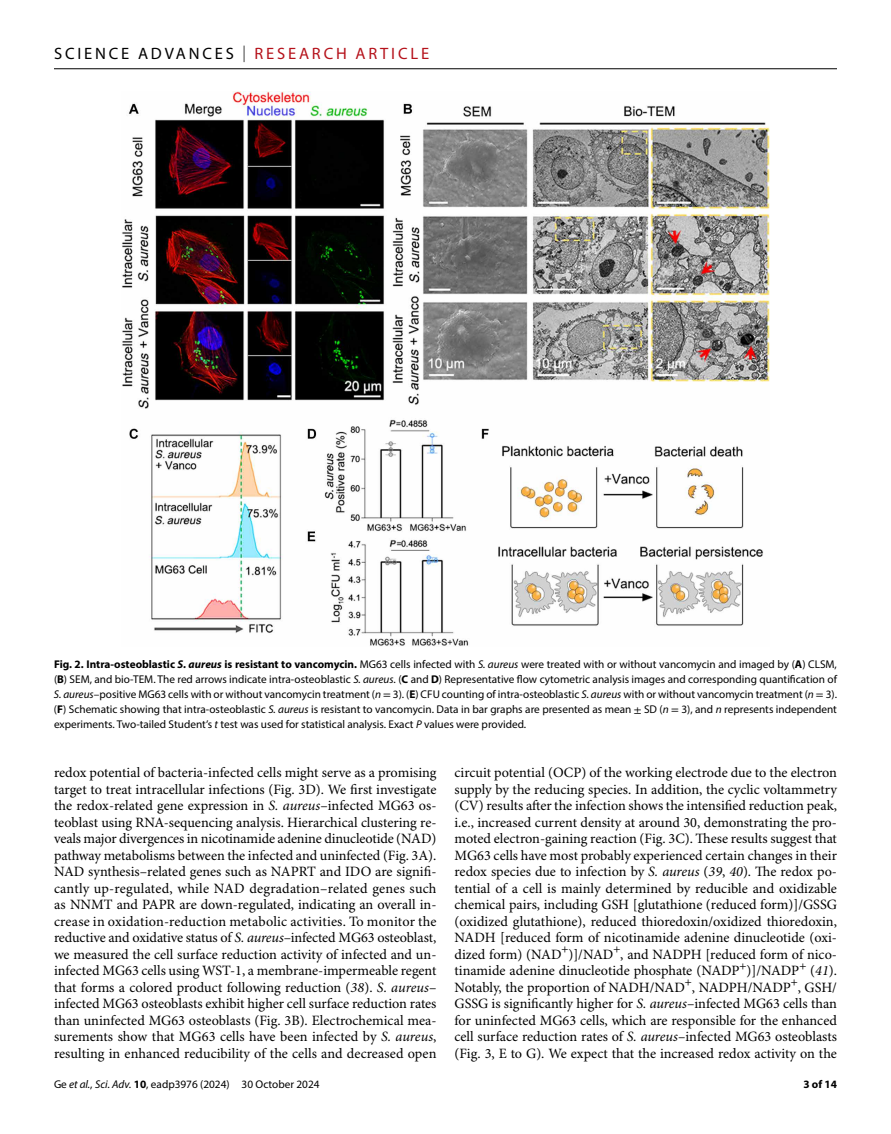
<style>
.page{position:relative;width:891px;height:1134px;background:#fff}
.page>*{position:absolute;margin:0;border:0;box-sizing:border-box;transform-origin:0 0}
.t1{font:16.5px "Myriad Pro";letter-spacing:.17em;color:#000}
.t2{font:14.25px/16.5px "Minion Pro";color:#000;text-align:justify}
.t3{font:11.25px/15px "Myriad Pro";color:#000;text-align:justify}
.t4{font:700 11.25px "Myriad Pro";color:#000}
.s1{font-weight:300}
.s2{color:#b5121b}
.s3{font-weight:700}
.s4{font-weight:700;font-style:italic}
.s5{font-style:italic}
.s6{font-family:"STIX"}
</style>
<div class="page">
<hr style="left:54px;top:68px;width:783px;height:1px;background:#000">
<img style="left:122px;top:91px;width:648px;height:555px">
<p class="t1" style="left:54px;top:44px;width:376px">Science Adva nces <span class="s1">|</span> <span class="s2">Resear ch Ar ticle</span></p>
<p class="t3" style="left:54px;top:656px;width:785px"><span class="s3">Fig. 2. Intra-osteoblastic</span> <span class="s4">S. aureus</span> <span class="s3">is resistant to vancomycin.</span> MG63 cells infected with <span class="s5">S. aureus</span> were treated with or without vancomycin and imaged by (<span class="s3">A</span>) CLSM, (<span class="s3">B</span>) SEM, and bio--TEM. The red arrows indicate intra-osteoblastic <span class="s5">S. aureus</span>. (<span class="s3">C</span> and <span class="s3">D</span>) Representative flow cytometric analysis images and corresponding quantification of <span class="s5">S. aureus</span>–positive MG63 cells with or without vancomycin treatment (<span class="s5">n</span> <span class="s6">=</span> 3). (<span class="s3">E</span>) CFU counting of intra-osteoblastic <span class="s5">S. aureus</span> with or without vancomycin treatment (<span class="s5">n</span> <span class="s6">=</span> 3). (<span class="s3">F</span>) Schematic showing that intra-osteoblastic <span class="s5">S. aureus</span> is resistant to vancomycin. Data in bar graphs are presented as mean <span class="s6">±</span> SD (<span class="s5">n</span> <span class="s6">=</span> 3), and <span class="s5">n</span> represents independent experiments. Two-tailed Student’s <span class="s5">t</span> test was used for statistical analysis. Exact <span class="s5">P</span> values were provided.</p>
<p class="t2" style="left:54px;top:765px;width:384px">redox potential of bacteria-infected cells might serve as a promising target to treat intracellular infections (Fig. 3D). We first investigate the redox-related gene expression in <span class="s5">S. aureus</span>–infected MG63 os&shy;teoblast using RNA-sequencing analysis. Hierarchical clustering re&shy;veals major divergences in nicotinamide adenine dinucleotide (NAD) pathway metabolisms between the infected and uninfected (Fig. 3A).<br>NAD synthesis–related genes such as NAPRT and IDO are signifi&shy;cantly up-regulated, while NAD degradation–related genes such as NNMT and PAPR are down-regulated, indicating an overall in&shy;crease in oxidation-reduction metabolic activities. To monitor the reductive and oxidative status of <span class="s5">S. aureus</span>–infected MG63 osteoblast, we measured the cell surface reduction activity of infected and un&shy;infected MG63 cells using WST-1, a membrane-impermeable regent that forms a colored product following reduction (<span class="s5">38</span>). <span class="s5">S. aureus</span>– infected MG63 osteoblasts exhibit higher cell surface reduction rates than uninfected MG63 osteoblasts (Fig. 3B). Electrochemical mea&shy;surements show that MG63 cells have been infected by <span class="s5">S. aureus</span>, resulting in enhanced reducibility of the cells and decreased open</p>
<p class="t2" style="left:454px;top:765px;width:384px">circuit potential (OCP) of the working electrode due to the electron supply by the reducing species. In addition, the cyclic voltammetry (CV) results after the infection shows the intensified reduction peak, i.e., increased current density at around 30, demonstrating the pro&shy;moted electron-gaining reaction (Fig. 3C). These results suggest that MG63 cells have most probably experienced certain changes in their redox species due to infection by <span class="s5">S. aureus</span> (<span class="s5">39</span>, <span class="s5">40</span>). The redox po&shy;tential of a cell is mainly determined by reducible and oxidizable chemical pairs, including GSH [glutathione (reduced form)]/GSSG (oxidized glutathione), reduced thioredoxin/oxidized thioredoxin, NADH [reduced form of nicotinamide adenine dinucleotide (oxi&shy;dized form) (NAD<sup>+</sup>)]/NAD<sup>+</sup>, and NADPH [reduced form of nico&shy;tinamide adenine dinucleotide phosphate (NADP<sup>+</sup>)]/NADP<sup>+</sup> (<span class="s5">41</span>).<br>Notably, the proportion of NADH/NAD<sup>+</sup>, NADPH/NADP<sup>+</sup>, GSH/ GSSG is significantly higher for <span class="s5">S. aureus</span>–infected MG63 cells than for uninfected MG63 cells, which are responsible for the enhanced cell surface reduction rates of <span class="s5">S. aureus</span>–infected MG63 osteoblasts (Fig. 3, E to G). We expect that the increased redox activity on the</p>
<p class="t3" style="left:54px;top:1076px;width:267px">Ge <span class="s5">et al.</span>, <span class="s5">Sci. Adv.</span> <span class="s3">10</span>, eadp3976 (2024) 30 October 2024</p>
<p class="t4" style="left:803px;top:1076px;width:35px">3 of 14</p>
</div>
